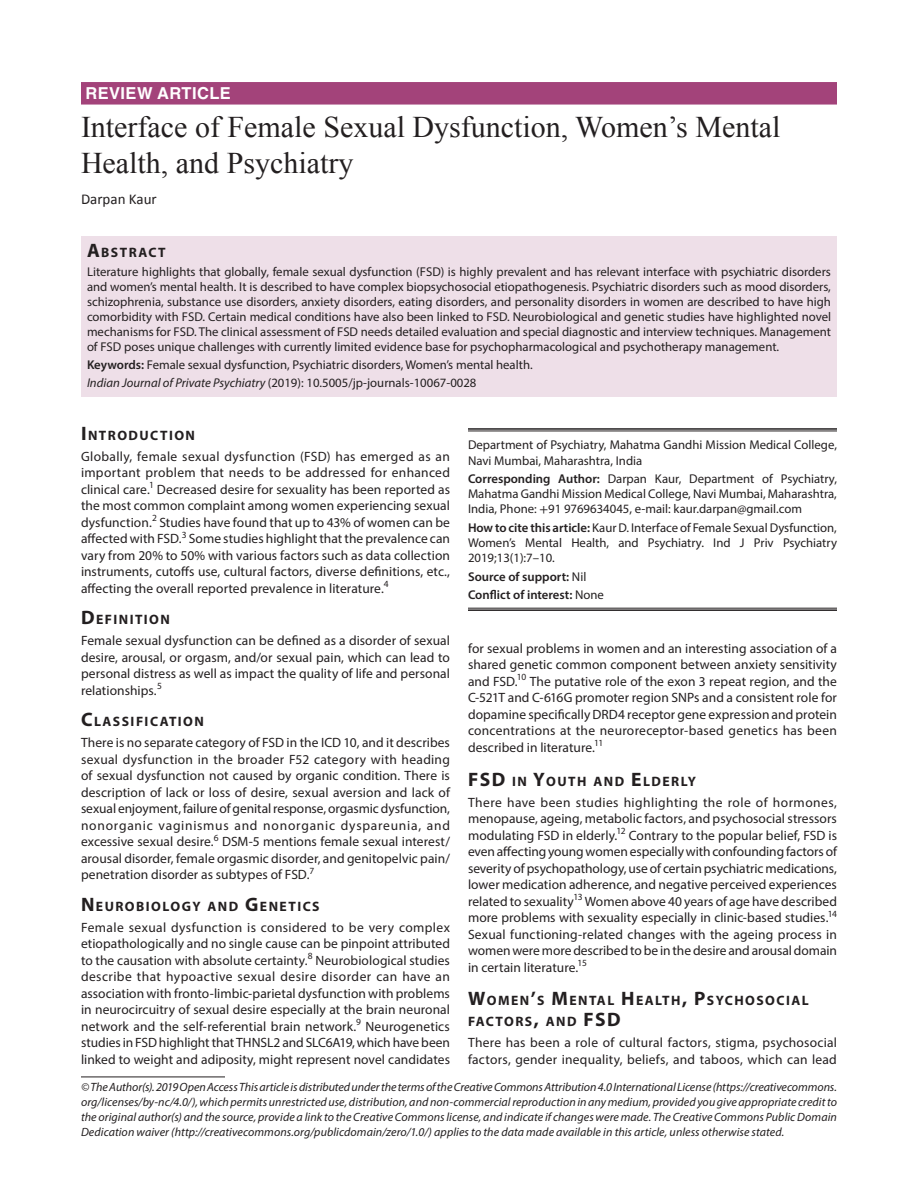
<style>
.page{position:relative;width:918px;height:1188px;background:#fff}
.page>*{position:absolute;margin:0;border:0;box-sizing:border-box;transform-origin:0 0}
.AT{font:30px/36px "Times New Roman";color:#231f20}
.t1{font:700 19.5px "Myriad Pro";color:#231f20}
.IJPP-ART{font:700 16.5px "Helvetica LT Std";letter-spacing:.025em;color:#fff}
.AU{font:15px "Calibri";color:#231f20}
.AB{font:700 13.65px/21px "Myriad Pro";letter-spacing:.105em;color:#231f20}
.Para-first{font:13.5px/16.5px "Myriad Pro";letter-spacing:.005em;color:#231f20;text-align:justify}
.AB-Para-first{font:12.75px/15px "Myriad Pro";color:#231f20;text-align:justify}
.Cor-Para{font:12.75px/15.3px "Myriad Pro";color:#231f20;text-align:justify}
.AF-first{font:12.75px/15.3px "Myriad Pro";color:#231f20}
.KW{font:12.75px "Myriad Pro";color:#231f20}
.JT_DOI{font:12.75px "Myriad Pro";color:#231f20}
.Aff-foot-last{font:600 12.75px "Myriad Pro";color:#231f20}
.Aff-foot{font:600 12.75px "Myriad Pro";color:#231f20}
.Footnote_Text{font:italic 12px/15px "Myriad Pro";letter-spacing:.005em;color:#231f20;text-align:justify}
.s1{font-size:19.5px}
.s2{font-weight:600}
.s3{font-style:italic}
.s4{font-family:"STIX"}
.s5{font-weight:400}
</style>
<div class="page">
<div style="left:81px;top:82px;width:756px;height:23px;background:#a3437a"></div>
<div style="left:81px;top:236px;width:756px;height:26px;background:#eedfe8"></div>
<div style="left:81px;top:261px;width:756px;height:99px;background:#eedfe8"></div>
<div style="left:81px;top:354px;width:756px;height:24px;background:#eedfe8"></div>
<div style="left:81px;top:372px;width:756px;height:24px;background:#eedfe8"></div>
<hr style="left:468px;top:428px;width:369px;height:2px;background:#231f20">
<hr style="left:468px;top:431px;width:369px;height:1px;background:#231f20">
<hr style="left:468px;top:608px;width:369px;height:1px;background:#231f20">
<hr style="left:468px;top:609px;width:369px;height:2px;background:#231f20">
<hr style="left:81px;top:1077px;width:144px;height:1px;background:#231f20">
<p class="IJPP-ART" style="left:86px;top:83px;width:147px">REVIEW ARTICLE</p>
<p class="AT" style="left:81px;top:108px;width:701px">Interface of Female Sexual Dysfunction, Women’s Mental<br>Health, and Psychiatry</p>
<p class="AU" style="left:81px;top:190px;width:77px">Darpan Kaur</p>
<p class="AB" style="left:87px;top:241px;width:80px"><span class="s1">A</span>BSTRACT</p>
<p class="AB-Para-first" style="left:87px;top:264px;width:746px">Literature highlights that globally, female sexual dysfunction (FSD) is highly prevalent and has relevant interface with psychiatric disorders and women’s mental health. It is described to have complex biopsychosocial etiopathogenesis. Psychiatric disorders such as mood disorders, schizophrenia, substance use disorders, anxiety disorders, eating disorders, and personality disorders in women are described to have high comorbidity with FSD. Certain medical conditions have also been linked to FSD. Neurobiological and genetic studies have highlighted novel mechanisms for FSD. The clinical assessment of FSD needs detailed evaluation and special diagnostic and interview techniques. Management of FSD poses unique challenges with currently limited evidence base for psychopharmacological and psychotherapy management.</p>
<p class="KW" style="left:87px;top:357px;width:447px"><span class="s2">Keywords:</span> Female sexual dysfunction, Psychiatric disorders, Women’s mental health.</p>
<p class="JT_DOI" style="left:87px;top:375px;width:391px"><span class="s3">Indian Journal of Private Psychiatry</span> (2019): 10.5005/jp-journals-10067-0028</p>
<h1 class="AB" style="left:81px;top:424px;width:116px"><span class="s1">I</span>NTRODUCTION</h1>
<p class="Para-first" style="left:81px;top:448px;width:371px">Globally, female sexual dysfunction (FSD) has emerged as an important problem that needs to be addressed for enhanced clinical care.<sup>1</sup> Decreased desire for sexuality has been reported as the most common complaint among women experiencing sexual dysfunction.<sup>2</sup> Studies have found that up to 43% of women can be affected with FSD.<sup>3</sup> Some studies highlight that the prevalence can vary from 20% to 50% with various factors such as data collection instruments, cutoffs use, cultural factors, diverse definitions, etc., affecting the overall reported prevalence in literature.<sup>4</sup></p>
<h1 class="AB" style="left:81px;top:609px;width:90px"><span class="s1">D</span>EFINITION</h1>
<p class="Para-first" style="left:81px;top:632px;width:371px">Female sexual dysfunction can be defined as a disorder of sexual desire, arousal, or orgasm, and/or sexual pain, which can lead to personal distress as well as impact the quality of life and personal relationships.<sup>5</sup></p>
<h1 class="AB" style="left:81px;top:711px;width:124px"><span class="s1">C</span>LASSIFICATION</h1>
<p class="Para-first" style="left:81px;top:734px;width:371px">There is no separate category of FSD in the ICD 10, and it describes sexual dysfunction in the broader F52 category with heading of sexual dysfunction not caused by organic condition. There is description of lack or loss of desire, sexual aversion and lack of sexual enjoyment, failure of genital response, orgasmic dysfunction, nonorganic vaginismus and nonorganic dyspareunia, and excessive sexual desire.<sup>6</sup> DSM-5 mentions female sexual interest/ arousal disorder, female orgasmic disorder, and genitopelvic pain/ penetration disorder as subtypes of FSD.<sup>7</sup></p>
<h1 class="AB" style="left:81px;top:895px;width:240px"><span class="s1">N</span> EUROBIOLOGY AND <span class="s1">G</span>ENETICS</h1>
<p class="Para-first" style="left:81px;top:919px;width:371px">Female sexual dysfunction is considered to be very complex etiopathologically and no single cause can be pinpoint attributed to the causation with absolute certainty.<sup>8</sup> Neurobiological studies describe that hypoactive sexual desire disorder can have an association with fronto-limbic-parietal dysfunction with problems in neurocircuitry of sexual desire especially at the brain neuronal network and the self-referential brain network.<sup>9</sup> Neurogenetics studies in FSD highlight that THNSL2 and SLC6A19, which have been linked to weight and adiposity, might represent novel candidates</p>
<p class="AF-first" style="left:468px;top:437px;width:370px">Department of Psychiatry, Mahatma Gandhi Mission Medical College,<br>Navi Mumbai, Maharashtra, India</p>
<p class="Cor-Para" style="left:468px;top:471px;width:371px"><span class="s2">Corresponding Author:</span> Darpan Kaur, Department of Psychiatry, Mahatma Gandhi Mission Medical College, Navi Mumbai, Maharashtra, India, Phone: <span class="s4">+</span>91 9769634045, e-mail: kaur.darpan@gmail.com</p>
<p class="Cor-Para" style="left:468px;top:520px;width:371px"><span class="s2">How to cite this article:</span> Kaur D. Interface of Female Sexual Dysfunction, Women’s Mental Health, and Psychiatry. Ind J Priv Psychiatry 2019;13(1):7–10.</p>
<p class="Aff-foot" style="left:468px;top:568px;width:120px">Source of support: <span class="s5">Nil</span></p>
<p class="Aff-foot-last" style="left:468px;top:587px;width:137px">Conflict of interest: <span class="s5">None</span></p>
<p class="Para-first" style="left:468px;top:640px;width:371px">for sexual problems in women and an interesting association of a shared genetic common component between anxiety sensitivity and FSD.<sup>10</sup> The putative role of the exon 3 repeat region, and the C-521T and C-616G promoter region SNPs and a consistent role for dopamine specifically DRD4 receptor gene expression and protein concentrations at the neuroreceptor-based genetics has been described in literature.<sup>11</sup></p>
<h1 class="t1" style="left:468px;top:766px;width:13px">FSD</h1>
<h1 class="AB" style="left:512px;top:770px;width:185px">IN <span class="s1">Y</span>OUTH AND <span class="s1">E</span>LDERLY</h1>
<p class="Para-first" style="left:468px;top:794px;width:371px">There have been studies highlighting the role of hormones, menopause, ageing, metabolic factors, and psychosocial stressors modulating FSD in elderly.<sup>12</sup> Contrary to the popular belief, FSD is even affecting young women especially with confounding factors of severity of psychopathology, use of certain psychiatric medications, lower medication adherence, and negative perceived experiences related to sexuality<sup>13</sup> Women above 40 years of age have described more problems with sexuality especially in clinic-based studies.<sup>14<br></sup>Sexual functioning-related changes with the ageing process in women were more described to be in the desire and arousal domain in certain literature.<sup>15</sup></p>
<h1 class="AB" style="left:468px;top:990px;width:342px"><span class="s1">W</span>OMEN<span class="s1">’</span>S <span class="s1">M</span>ENTAL <span class="s1">H</span> EALTH<span class="s1">, P</span>SYCHOSOCIAL<br>FACTORS<span class="s1">,</span> AND <span class="s1">FSD</span></h1>
<p class="Para-first" style="left:468px;top:1034px;width:371px">There has been a role of cultural factors, stigma, psychosocial factors, gender inequality, beliefs, and taboos, which can lead</p>
<p class="Footnote_Text" style="left:81px;top:1079px;width:758px">© The Author(s). 2019 Open Access This article is distributed under the terms of the Creative Commons Attribution 4.0 International License (https://creativecommons. org/licenses/by-nc/4.0/), which permits unrestricted use, distribution, and non-commercial reproduction in any medium, provided you give appropriate credit to the original author(s) and the source, provide a link to the Creative Commons license, and indicate if changes were made. The Creative Commons Public Domain Dedication waiver (http://creativecommons.org/publicdomain/zero/1.0/) applies to the data made available in this article, unless otherwise stated.</p>
</div>
